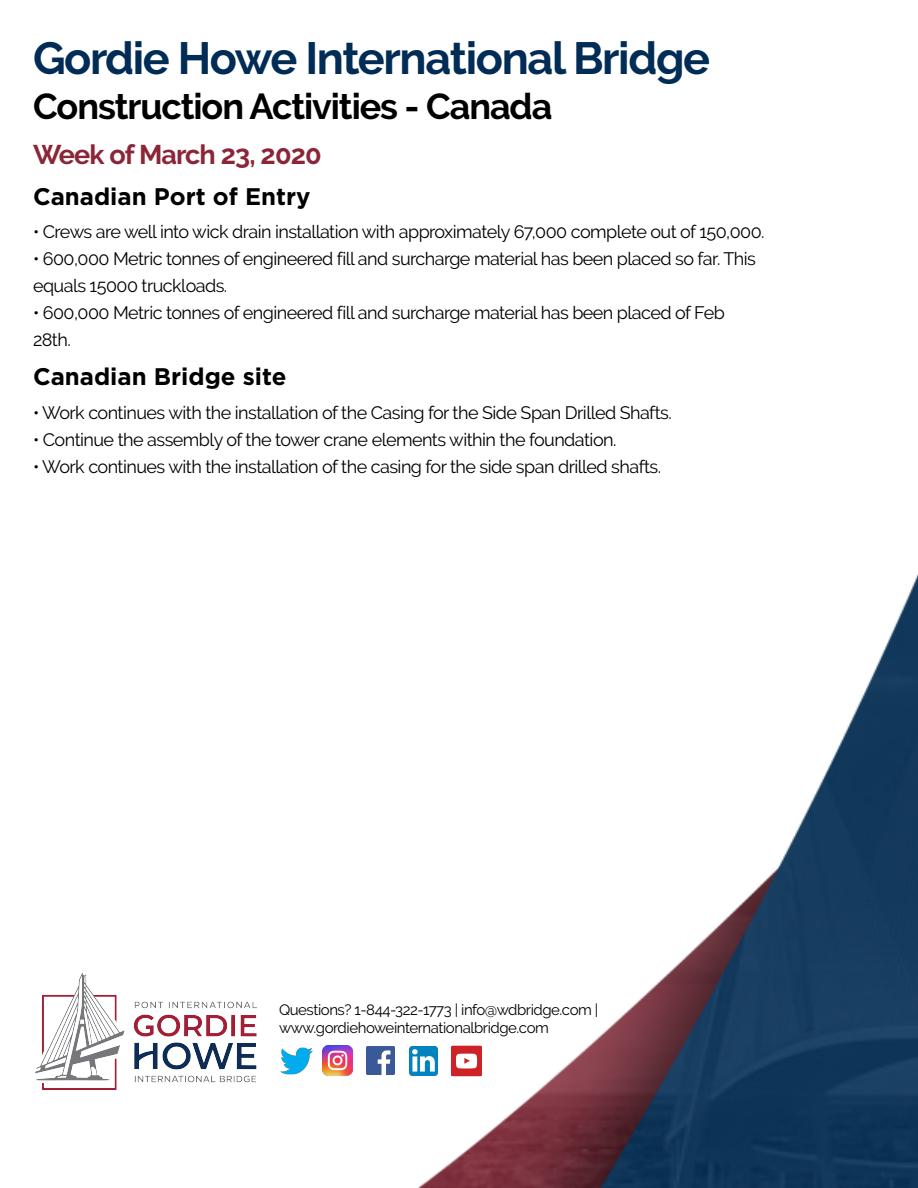
<style>
.page{position:relative;width:918px;height:1188px;background:#fff}
.page>*{position:absolute;margin:0;border:0;box-sizing:border-box;transform-origin:0 0}
.t1{font:700 45px "Raleway";letter-spacing:-.03em;color:#002c55}
.t2{font:700 36px "Raleway";letter-spacing:-.03em;color:#000}
.t3{font:700 27px "Raleway";letter-spacing:-.03em;color:#8b2638}
.t4{font:700 24px "Gotham";color:#000}
.t5{font:18px/27px "Raleway";letter-spacing:-.03em;color:#000}
.t6{font:15px/18px "Raleway";letter-spacing:-.03em;color:#000}
</style>
<div class="page">
<img style="left:325px;top:574px;width:593px;height:613px">
<img style="left:280px;top:1047px;width:33px;height:28px">
<img style="left:367px;top:1047px;width:28px;height:28px">
<img style="left:409px;top:1046px;width:29px;height:29px">
<img style="left:450px;top:1045px;width:32px;height:32px">
<img style="left:322px;top:1046px;width:30px;height:30px">
<img style="left:35px;top:973px;width:222px;height:117px">
<h1 class="t1" style="left:33px;top:32px;width:679px">Gordie Howe International Bridge</h1>
<h2 class="t2" style="left:33px;top:85px;width:521px">Construction Activities - Canada</h2>
<h3 class="t3" style="left:33px;top:139px;width:290px">Week of March 23, 2020</h3>
<h3 class="t4" style="left:33px;top:183px;width:279px">Canadian Port of Entry</h3>
<p class="t5" style="left:33px;top:218px;width:733px">• Crews are well into wick drain installation with approximately 67,000 complete out of 150,000.</p>
<p class="t5" style="left:33px;top:245px;width:725px">• 600,000 Metric tonnes of engineered fill and surcharge material has been placed so far. This equals 15000 truckloads.</p>
<p class="t5" style="left:33px;top:299px;width:693px">• 600,000 Metric tonnes of engineered fill and surcharge material has been placed of Feb<br>28th.</p>
<h3 class="t4" style="left:33px;top:362px;width:255px">Canadian Bridge site</h3>
<p class="t5" style="left:33px;top:400px;width:640px">• Work continues with the installation of the Casing for the Side Span Drilled Shafts.</p>
<p class="t5" style="left:33px;top:427px;width:585px">• Continue the assembly of the tower crane elements within the foundation.</p>
<p class="t5" style="left:33px;top:454px;width:630px">• Work continues with the installation of the casing for the side span drilled shafts.</p>
<p class="t6" style="left:279px;top:1001px;width:321px">Questions? 1-844-322-1773 | info@wdbridge.com | www.gordiehoweinternationalbridge.com</p>
</div>
